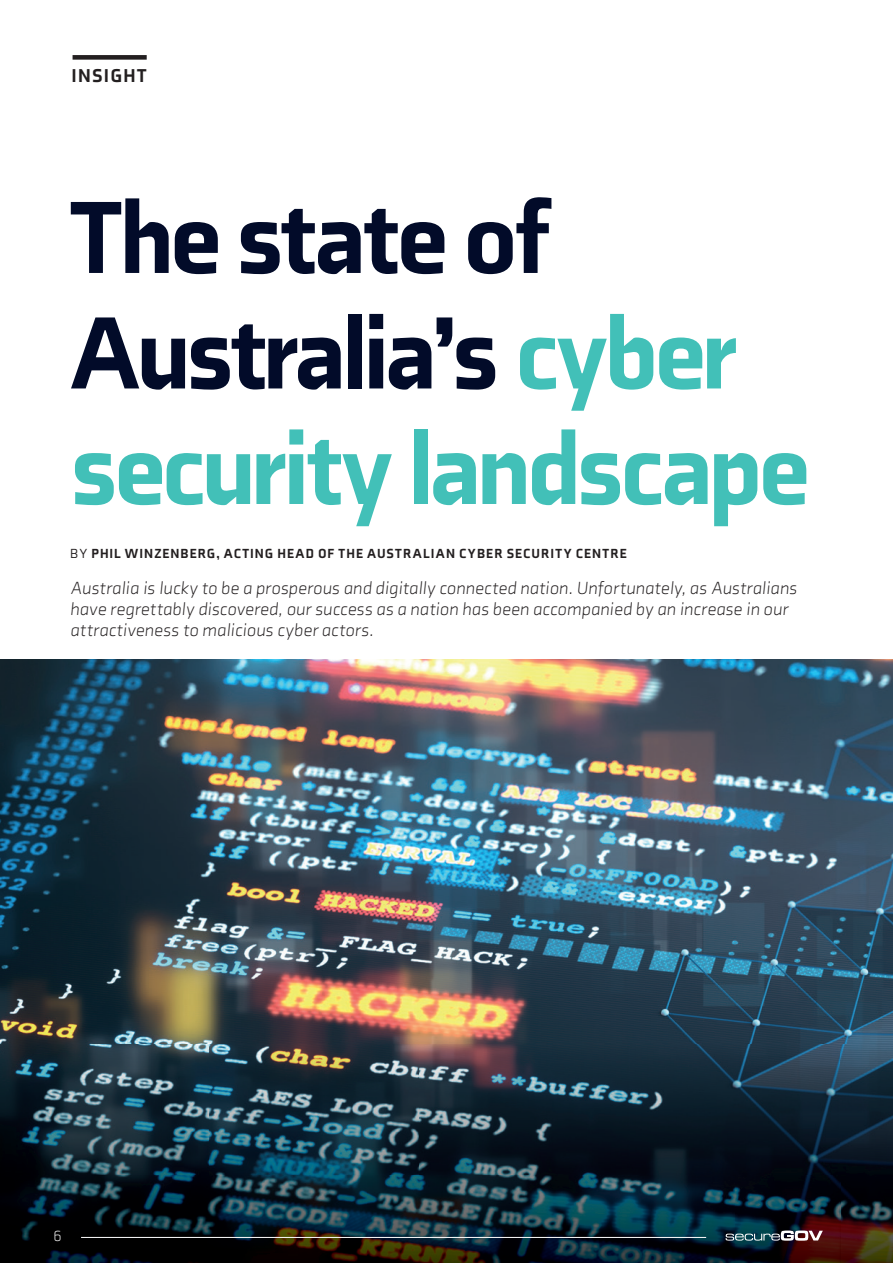
<style>
.page{position:relative;width:893px;height:1263px;background:#fff}
.page>*{position:absolute;margin:0;border:0;box-sizing:border-box;transform-origin:0 0}
.t1{font:900 105px/115.5px "Axia";letter-spacing:-.04em;color:#42c0b8}
.t2{font:900 19.05px "Axia";letter-spacing:.065em;color:#231f20}
.t3{font:italic 300 18px/21px "Axia";letter-spacing:.005em;color:#231f20}
.t4{font:300 15px "Axia";color:#fff}
.t5{font:900 13.5px "Axia";letter-spacing:.08em;color:#231f20}
.s1{color:#020b29}
.s2{font-weight:400}
</style>
<div class="page">
<img style="left:0;top:659px;width:893px;height:604px">
<hr style="left:81px;top:1237px;width:625px;height:1px;background:#fff">
<svg style="left:726px;top:1230px;width:97px;height:11px"></svg>
<div style="left:73px;top:55px;width:74px;height:5px;background:#231f20"></div>
<p class="t2" style="left:72px;top:64px;width:77px">INSIGHT</p>
<h1 class="t1" style="left:70px;top:178px;width:741px"><span class="s1">The state of<br>Australia’s</span> cyber security landscape</h1>
<p class="t5" style="left:70px;top:545px;width:558px"><span class="s2">BY</span> PHIL WINZENBERG, ACTING HEAD OF THE AUSTRALIAN CYBER SECURITY CENTRE</p>
<p class="t3" style="left:70px;top:577px;width:728px">Australia is lucky to be a prosperous and digitally connected nation. Unfortunately, as Australians have regrettably discovered, our success as a nation has been accompanied by an increase in our attractiveness to malicious cyber actors.</p>
<p class="t4" style="left:54px;top:1227px;width:10px">6</p>
</div>
